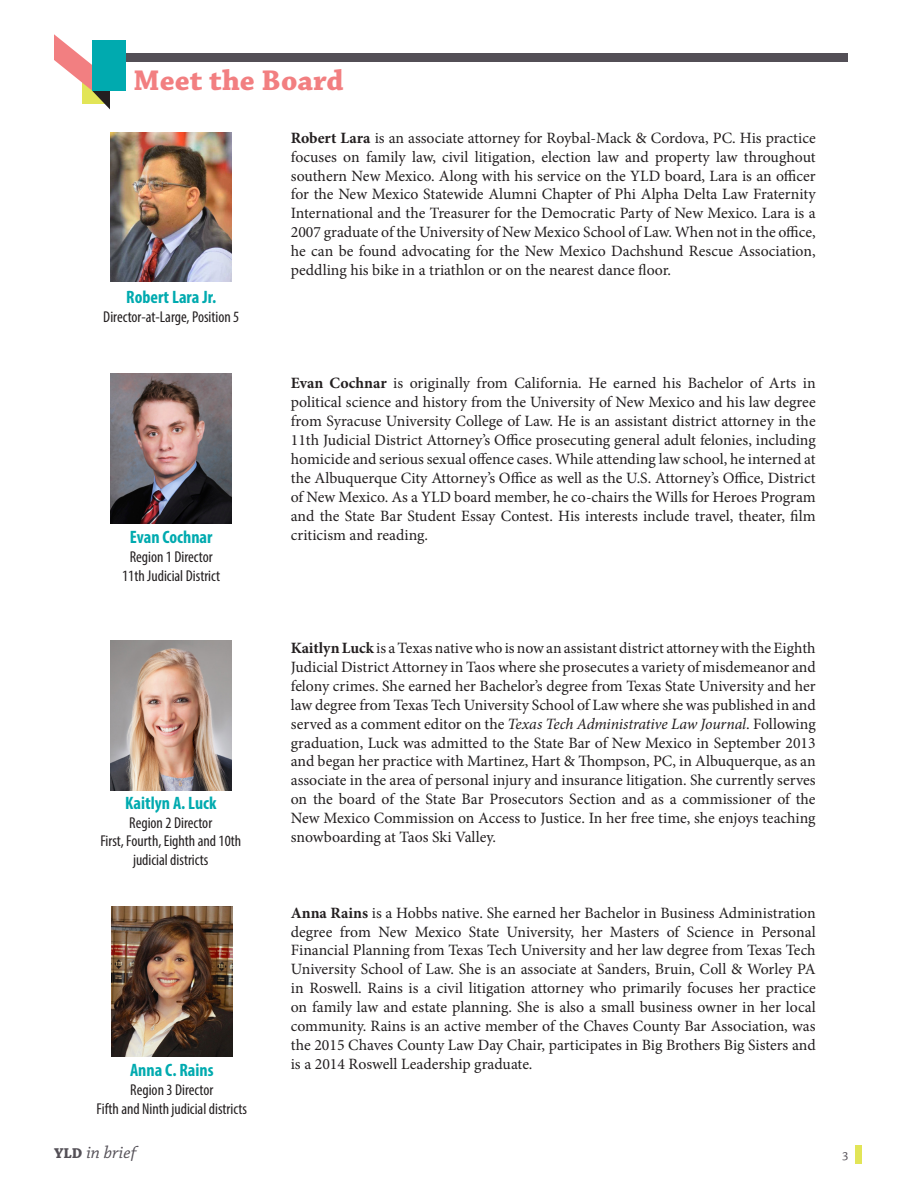
<style>
.page{position:relative;width:918px;height:1188px;background:#fff}
.page>*{position:absolute;margin:0;border:0;box-sizing:border-box;transform-origin:0 0}
.t1{font:700 30px "Chaparral Pro";color:#f27f81}
.body{font:700 condensed 18px "Myriad Pro";color:#00aaaf}
.t2{font:italic 18px "Chaparral Pro";color:#534f56}
.body-2{font:15.75px/18.9px "Minion Pro";color:#231f20;text-align:justify}
.body-3{font:condensed 15.75px/18.9px "Myriad Pro";color:#231f20;text-align:center}
.t3{font:13.5px "Chaparral Pro";color:#534f56}
.s1{font-weight:700}
.s2{font-style:italic}
.s3{font-weight:700;font-style:normal;font-size:15px}
</style>
<div class="page">
<div style="left:855px;top:1145px;width:6px;height:18px;background:#e2e557"></div>
<div style="left:124px;top:53px;width:724px;height:8px;background:#534f56"></div>
<svg style="left:54px;top:34px;width:56px;height:75px"></svg>
<div style="left:92px;top:40px;width:33px;height:51px;background:#00aaaf"></div>
<img style="left:110px;top:373px;width:121px;height:150px">
<img style="left:110px;top:640px;width:121px;height:151px">
<img style="left:111px;top:132px;width:121px;height:149px">
<img style="left:112px;top:907px;width:120px;height:150px">
<p class="t1" style="left:134px;top:63px;width:211px">Meet the Board</p>
<p class="body" style="left:126px;top:286px;width:92px">Robert Lara Jr.</p>
<p class="body-3" style="left:103px;top:307px;width:138px">Director-at-Large, Position 5</p>
<p class="body" style="left:130px;top:526px;width:84px">Evan Cochnar</p>
<p class="body-3" style="left:130px;top:548px;width:84px">Region 1 Director</p>
<p class="body-3" style="left:122px;top:566px;width:99px">11th Judicial District</p>
<p class="body" style="left:125px;top:791px;width:93px">Kaitlyn A. Luck</p>
<p class="body-3" style="left:129px;top:813px;width:84px">Region 2 Director</p>
<p class="body-3" style="left:100px;top:832px;width:142px">First, Fourth, Eighth and 10th judicial districts</p>
<p class="body" style="left:130px;top:1059px;width:85px">Anna C. Rains</p>
<p class="body-3" style="left:130px;top:1080px;width:84px">Region 3 Director</p>
<p class="body-3" style="left:97px;top:1099px;width:152px">Fifth and Ninth judicial districts</p>
<p class="body-2" style="left:291px;top:128px;width:526px"><span class="s1">Robert Lara</span> is an associate attorney for Roybal-Mack &amp; Cordova, PC. His practice focuses on family law, civil litigation, election law and property law throughout southern New Mexico. Along with his service on the YLD board, Lara is an officer for the New Mexico Statewide Alumni Chapter of Phi Alpha Delta Law Fraternity International and the Treasurer for the Democratic Party of New Mexico. Lara is a 2007 graduate of the University of New Mexico School of Law. When not in the office, he can be found advocating for the New Mexico Dachshund Rescue Association, peddling his bike in a triathlon or on the nearest dance floor.</p>
<p class="body-2" style="left:291px;top:374px;width:526px"><span class="s1">Evan Cochnar</span> is originally from California. He earned his Bachelor of Arts in political science and history from the University of New Mexico and his law degree from Syracuse University College of Law. He is an assistant district attorney in the 11th Judicial District Attorney’s Office prosecuting general adult felonies, including homicide and serious sexual offence cases. While attending law school, he interned at the Albuquerque City Attorney’s Office as well as the U.S. Attorney’s Office, District of New Mexico. As a YLD board member, he co-chairs the Wills for Heroes Program and the State Bar Student Essay Contest. His interests include travel, theater, film criticism and reading.</p>
<p class="body-2" style="left:291px;top:639px;width:526px"><span class="s1">Kaitlyn Luck</span> is a Texas native who is now an assistant district attorney with the Eighth Judicial District Attorney in Taos where she prosecutes a variety of misdemeanor and felony crimes. She earned her Bachelor’s degree from Texas State University and her law degree from Texas Tech University School of Law where she was published in and served as a comment editor on the <span class="s2">Texas Tech Administrative Law Journal</span>. Following graduation, Luck was admitted to the State Bar of New Mexico in September 2013 and began her practice with Martinez, Hart &amp; Thompson, PC, in Albuquerque, as an associate in the area of personal injury and insurance litigation. She currently serves on the board of the State Bar Prosecutors Section and as a commissioner of the New Mexico Commission on Access to Justice. In her free time, she enjoys teaching snowboarding at Taos Ski Valley.</p>
<p class="body-2" style="left:291px;top:903px;width:526px"><span class="s1">Anna Rains</span> is a Hobbs native. She earned her Bachelor in Business Administration degree from New Mexico State University, her Masters of Science in Personal Financial Planning from Texas Tech University and her law degree from Texas Tech University School of Law. She is an associate at Sanders, Bruin, Coll &amp; Worley PA in Roswell. Rains is a civil litigation attorney who primarily focuses her practice on family law and estate planning. She is also a small business owner in her local community. Rains is an active member of the Chaves County Bar Association, was the 2015 Chaves County Law Day Chair, participates in Big Brothers Big Sisters and is a 2014 Roswell Leadership graduate.</p>
<p class="t2" style="left:54px;top:1142px;width:84px"><span class="s3">YLD</span> in brief</p>
<p class="t3" style="left:842px;top:1146px;width:9px">3</p>
</div>
